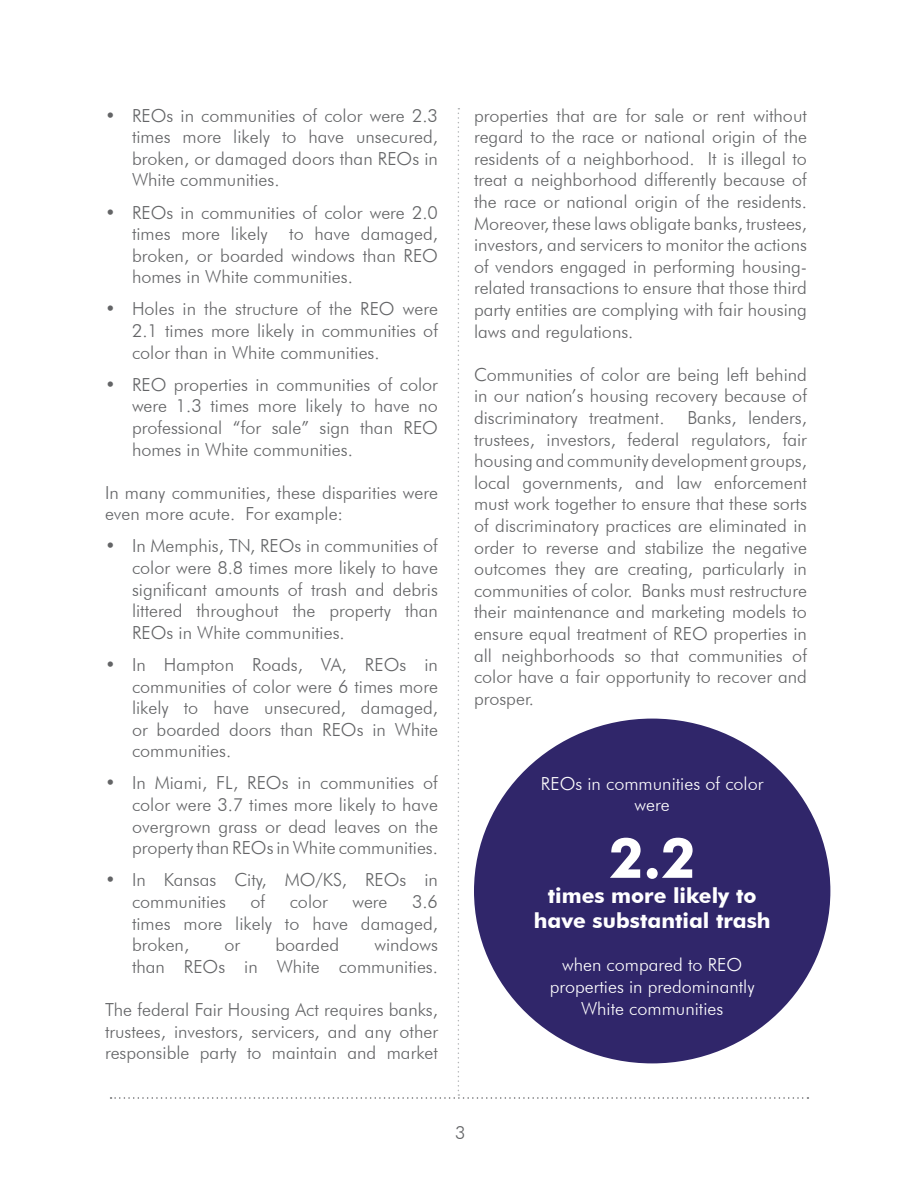
<style>
.page{position:relative;width:918px;height:1188px;background:#fff}
.page>*{position:absolute;margin:0;border:0;box-sizing:border-box;transform-origin:0 0}
.t1{font:700 55.5px "Futura BT";color:#fff}
.t2{font:700 21px/25.2px "Futura BT";color:#fff;text-align:center}
.t3{font:300 18px/21.6px "Futura BT";color:#636466;text-align:justify}
.t4{font:300 18px/21.6px "Futura BT";color:#fff;text-align:center}
</style>
<div class="page">
<div style="left:474px;top:719px;width:356px;height:344px;background:#30266a;border-radius:50%"></div>
<p class="t3" style="left:132px;top:104px;width:308px;text-indent:-27px">• REOs in communities of color were 2.3 times more likely to have unsecured, broken, or damaged doors than REOs in White communities.</p>
<p class="t3" style="left:132px;top:201px;width:308px;text-indent:-27px">• REOs in communities of color were 2.0 times more likely to have damaged, broken, or boarded windows than REO homes in White communities.</p>
<p class="t3" style="left:132px;top:298px;width:308px;text-indent:-27px">• Holes in the structure of the REO were 2.1 times more likely in communities of color than in White communities.</p>
<p class="t3" style="left:132px;top:373px;width:308px;text-indent:-27px">• REO properties in communities of color were 1.3 times more likely to have no professional “for sale” sign than REO homes in White communities.</p>
<p class="t3" style="left:105px;top:481px;width:335px">In many communities, these disparities were even more acute. For example:</p>
<p class="t3" style="left:132px;top:535px;width:308px;text-indent:-27px">• In Memphis, TN, REOs in communities of color were 8.8 times more likely to have significant amounts of trash and debris littered throughout the property than REOs in White communities.</p>
<p class="t3" style="left:132px;top:654px;width:308px;text-indent:-27px">• In Hampton Roads, VA, REOs in communities of color were 6 times more likely to have unsecured, damaged, or boarded doors than REOs in White communities.</p>
<p class="t3" style="left:132px;top:772px;width:308px;text-indent:-27px">• In Miami, FL, REOs in communities of color were 3.7 times more likely to have overgrown grass or dead leaves on the property than REOs in White communities.</p>
<p class="t3" style="left:132px;top:869px;width:308px;text-indent:-27px">• In Kansas City, MO/KS, REOs in communities</p>
<p class="t3" style="left:251px;top:891px;width:16px">of</p>
<p class="t3" style="left:290px;top:891px;width:40px">color</p>
<p class="t3" style="left:352px;top:891px;width:37px">were</p>
<p class="t3" style="left:132px;top:891px;width:307px;text-indent:280px">3.6 times more likely to have damaged, broken,</p>
<p class="t3" style="left:132px;top:934px;width:308px;text-align:right">windows<br>than REOs in White communities.</p>
<p class="t3" style="left:105px;top:999px;width:335px">The federal Fair Housing Act requires banks, trustees, investors, servicers, and any other responsible party to maintain and market</p>
<p class="t3" style="left:225px;top:934px;width:17px">or</p>
<p class="t3" style="left:276px;top:934px;width:65px">boarded</p>
<p class="t3" style="left:474px;top:104px;width:335px">properties that are for sale or rent without regard to the race or national origin of the residents of a neighborhood. It is illegal to treat a neighborhood differently because of the race or national origin of the residents.<br>Moreover, these laws obligate banks, trustees, investors, and servicers to monitor the actions of vendors engaged in performing housing&shy;related transactions to ensure that those third party entities are complying with fair housing laws and regulations.</p>
<p class="t3" style="left:474px;top:363px;width:335px">Communities of color are being left behind in our nation’s housing recovery because of discriminatory treatment.</p>
<p class="t3" style="left:474px;top:407px;width:335px;text-indent:213px">Banks, lenders, trustees, investors, federal regulators, fair housing and community development groups, local governments, and law enforcement must work together to ensure that these sorts of discriminatory practices are eliminated in order to reverse and stabilize the negative outcomes they are creating, particularly in communities of color. Banks must restructure their maintenance and marketing models to ensure equal treatment of REO properties in all neighborhoods so that communities of color have a fair opportunity to recover and prosper.</p>
<p class="t4" style="left:541px;top:772px;width:224px">REOs in communities of color were</p>
<h1 class="t1" style="left:609px;top:824px;width:88px">2.2</h1>
<p class="t2" style="left:534px;top:883px;width:238px">times more likely to have substantial trash</p>
<p class="t4" style="left:550px;top:954px;width:206px">when compared to REO properties in predominantly<br>White communities</p>
<p class="t3" style="left:455px;top:1121px;width:12px">3</p>
</div>
